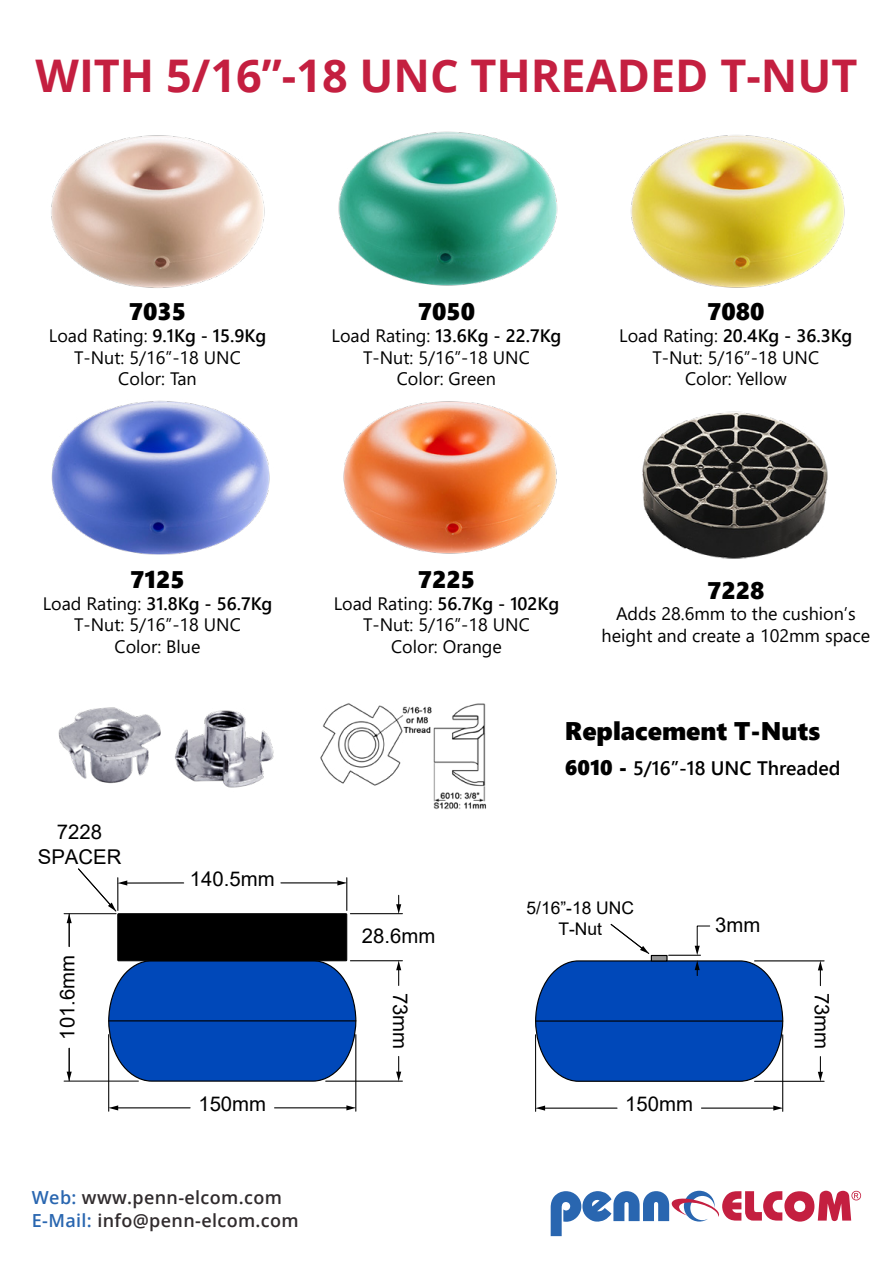
<style>
.page{position:relative;width:893px;height:1263px;background:#fff}
.page>*{position:absolute;margin:0;border:0;box-sizing:border-box;transform-origin:0 0}
.t1{font:700 45px "Open Sans";color:#c41f40}
.t2{font:25.5px "Segoe UI Black";color:#000}
.t3{font:24px "Segoe UI Black";color:#000}
.t4{font:20.4px/24.5px "Arial";color:#000;text-align:center}
.t5{font:600 19.5px "Segoe UI";color:#000}
.t6{font:18px/21.6px "Segoe UI";color:#000;text-align:center}
.t7{font:600 18px/22.6px "Open Sans";letter-spacing:.02em;color:#302b2d}
.t8{font:17.4px/20.9px "Arial";color:#000;text-align:center}
.s1{font-weight:600}
.s2{color:#2966b0}
.s3{font-family:"Segoe UI Black";font-weight:400;font-size:21px}
</style>
<div class="page">
<svg style="left:551px;top:1191px;width:310px;height:45px"></svg>
<hr style="left:543px;top:1107px;width:74px;height:1px;background:#000">
<svg style="left:536px;top:1105px;width:9px;height:5px"></svg>
<hr style="left:701px;top:1107px;width:74px;height:1px;background:#000">
<svg style="left:773px;top:1105px;width:9px;height:5px"></svg>
<hr style="left:535px;top:1035px;width:1px;height:76px;background:#000">
<hr style="left:782px;top:1035px;width:1px;height:76px;background:#000">
<svg style="left:818px;top:1056px;width:5px;height:25px"></svg>
<svg style="left:818px;top:961px;width:5px;height:25px"></svg>
<hr style="left:754px;top:1081px;width:70px;height:1px;background:#000">
<hr style="left:754px;top:960px;width:70px;height:1px;background:#000">
<svg style="left:535px;top:923px;width:249px;height:159px"></svg>
<hr style="left:116px;top:1107px;width:74px;height:1px;background:#000">
<svg style="left:109px;top:1105px;width:9px;height:5px"></svg>
<hr style="left:274px;top:1107px;width:74px;height:1px;background:#000">
<svg style="left:346px;top:1105px;width:9px;height:5px"></svg>
<hr style="left:108px;top:1035px;width:1px;height:76px;background:#000">
<hr style="left:355px;top:1035px;width:1px;height:76px;background:#000">
<svg style="left:396px;top:1056px;width:5px;height:25px"></svg>
<svg style="left:396px;top:961px;width:5px;height:24px"></svg>
<hr style="left:326px;top:1081px;width:76px;height:1px;background:#000">
<hr style="left:350px;top:960px;width:52px;height:1px;background:#000">
<svg style="left:396px;top:895px;width:5px;height:18px"></svg>
<hr style="left:350px;top:913px;width:52px;height:1px;background:#000">
<svg style="left:108px;top:960px;width:249px;height:122px;background:#1253b8"></svg>
<hr style="left:109px;top:1020px;width:247px;height:1px;background:#000">
<div style="left:118px;top:914px;width:229px;height:47px;background:#000"></div>
<div style="left:118px;top:913px;width:229px;height:48px;border:1px solid #000"></div>
<svg style="left:67px;top:1048px;width:5px;height:33px"></svg>
<hr style="left:64px;top:1081px;width:74px;height:1px;background:#000">
<hr style="left:64px;top:913px;width:52px;height:1px;background:#000">
<hr style="left:126px;top:882px;width:58px;height:1px;background:#000">
<svg style="left:67px;top:868px;width:60px;height:79px"></svg>
<hr style="left:281px;top:882px;width:58px;height:1px;background:#000">
<svg style="left:337px;top:880px;width:9px;height:5px"></svg>
<hr style="left:117px;top:878px;width:1px;height:32px;background:#000">
<hr style="left:346px;top:878px;width:1px;height:32px;background:#000">
<img style="left:51px;top:135px;width:214px;height:153px">
<img style="left:338px;top:131px;width:220px;height:155px">
<img style="left:630px;top:135px;width:215px;height:153px">
<img style="left:343px;top:401px;width:214px;height:153px">
<img style="left:51px;top:400px;width:219px;height:155px">
<img style="left:642px;top:411px;width:186px;height:148px">
<img style="left:58px;top:707px;width:216px;height:81px">
<img style="left:320px;top:703px;width:167px;height:106px">
<h1 class="t1" style="left:36px;top:44px;width:823px">WITH 5/16”-18 UNC THREADED T-NUT</h1>
<h3 class="t3" style="left:129px;top:294px;width:59px">7035</h3>
<p class="t6" style="left:49px;top:323px;width:219px">Load Rating: <span class="s1">9.1Kg - 15.9Kg<br></span>T-Nut: 5/16”-18 UNC<br>Color: Tan</p>
<h3 class="t3" style="left:418px;top:294px;width:59px">7050</h3>
<p class="t6" style="left:332px;top:323px;width:231px">Load Rating: <span class="s1">13.6Kg - 22.7Kg<br></span>T-Nut: 5/16”-18 UNC<br>Color: Green</p>
<h3 class="t3" style="left:707px;top:294px;width:59px">7080</h3>
<p class="t6" style="left:619px;top:323px;width:235px">Load Rating: <span class="s1">20.4Kg - 36.3Kg<br></span>T-Nut: 5/16”-18 UNC<br>Color: Yellow</p>
<h3 class="t3" style="left:130px;top:562px;width:56px">7125</h3>
<p class="t6" style="left:43px;top:591px;width:231px">Load Rating: <span class="s1">31.8Kg - 56.7Kg<br></span>T-Nut: 5/16”-18 UNC<br>Color: Blue</p>
<p class="t4" style="left:38px;top:820px;width:85px">7228<br>SPACER</p>
<p class="t4" style="left:55px;top:1040px;width:86px;rotate:-90deg">101.6mm</p>
<p class="t4" style="left:190px;top:866px;width:86px">140.5mm</p>
<p class="t4" style="left:198px;top:1091px;width:69px">150mm</p>
<p class="t7" style="left:32px;top:1186px;width:268px"><span class="s2">Web:</span> www.penn-elcom.com<br><span class="s2">E-Mail:</span> info@penn-elcom.com</p>
<h3 class="t3" style="left:418px;top:562px;width:59px">7225</h3>
<p class="t6" style="left:334px;top:591px;width:227px">Load Rating: <span class="s1">56.7Kg - 102Kg<br></span>T-Nut: 5/16”-18 UNC<br>Color: Orange</p>
<h3 class="t3" style="left:707px;top:573px;width:59px">7228</h3>
<p class="t6" style="left:602px;top:601px;width:270px">Adds 28.6mm to the cushion’s height and create a 102mm space</p>
<h2 class="t2" style="left:565px;top:713px;width:257px">Replacement T-Nuts</h2>
<p class="t5" style="left:565px;top:750px;width:277px"><span class="s3">6010 -</span> 5/16”-18 UNC Threaded</p>
<p class="t4" style="left:362px;top:923px;width:75px">28.6mm</p>
<p class="t4" style="left:413px;top:993px;width:58px;rotate:90deg">73mm</p>
<p class="t8" style="left:526px;top:897px;width:109px">5/16”-18 UNC<br>T-Nut</p>
<p class="t4" style="left:715px;top:913px;width:47px">3mm</p>
<p class="t4" style="left:625px;top:1091px;width:69px">150mm</p>
<p class="t4" style="left:834px;top:993px;width:58px;rotate:90deg">73mm</p>
</div>
